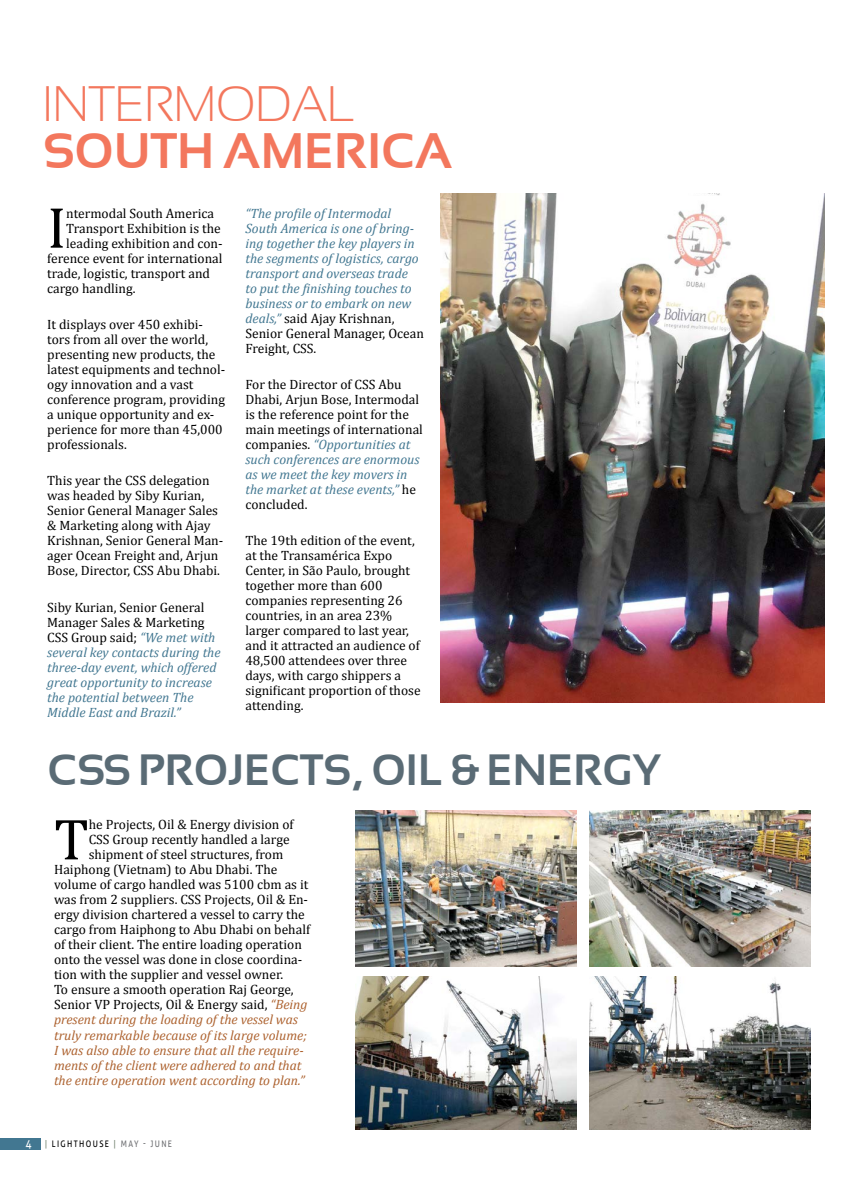
<style>
.page{position:relative;width:864px;height:1183px;background:#fff}
.page>*{position:absolute;margin:0;border:0;box-sizing:border-box;transform-origin:0 0}
.t1{font:58.5px "Cambria";color:#000}
.t2{font:700 49.5px "Sansation";color:#f3775d}
.t3{font:300 49.5px "Sansation";color:#f3775d}
.t4{font:700 43.5px "Sansation";color:#5a6b75}
.t5{font:13.5px/15px "Cambria";color:#000}
.t6{font:italic 13.5px/15px "Cambria";color:#427791}
.t7{font:italic 13.5px "Cambria";color:#ad622f}
.t8{font:12px "Aller";color:#fff;scale:.85 1}
.t9{font:9px "Aller";letter-spacing:.18em;color:#000;scale:.85 1}
.s1{font-style:normal;color:#000}
.s2{font-style:italic;color:#427791}
.s3{font-style:italic;color:#ad622f}
.s4{color:#748370}
.s5{color:#717275}
</style>
<div class="page">
<div style="left:0;top:1138px;width:41px;height:11px;background:#427791"></div>
<img style="left:440px;top:194px;width:384px;height:508px">
<img style="left:356px;top:810px;width:220px;height:156px">
<img style="left:589px;top:810px;width:221px;height:156px">
<img style="left:356px;top:976px;width:220px;height:152px">
<img style="left:589px;top:976px;width:221px;height:152px">
<h2 class="t3" style="left:43px;top:76px;width:314px">INTERMODAL</h2>
<h2 class="t2" style="left:43px;top:122px;width:411px">SOUTH AMERICA</h2>
<h1 class="t1" style="left:47px;top:193px;width:20px">I</h1>
<p class="t5" style="left:66px;top:205px;width:149px">ntermodal South America</p>
<p class="t5" style="left:66px;top:220px;width:156px">Transport Exhibition is the</p>
<p class="t5" style="left:66px;top:235px;width:158px">leading exhibition and con-</p>
<p class="t5" style="left:47px;top:250px;width:177px">ference event for international</p>
<p class="t5" style="left:47px;top:265px;width:164px">trade, logistic, transport and</p>
<p class="t5" style="left:47px;top:280px;width:90px">cargo handling.</p>
<p class="t5" style="left:47px;top:317px;width:179px">It displays over 450 exhibi&shy;tors from all over the world, presenting new products, the latest equipments and technol&shy;ogy innovation and a vast conference program, providing a unique opportunity and ex&shy;perience for more than 45,000 professionals.</p>
<p class="t5" style="left:47px;top:473px;width:177px">This year the CSS delegation was headed by Siby Kurian,<br>Senior General Manager Sales &amp; Marketing along with Ajay<br>Krishnan, Senior General Man&shy;ager Ocean Freight and, Arjun<br>Bose, Director, CSS Abu Dhabi.</p>
<p class="t6" style="left:47px;top:599px;width:175px"><span class="s1">Siby Kurian, Senior General<br>Manager Sales &amp; Marketing<br>CSS Group said;</span> “We met with several key contacts during the three-day event, which offered great opportunity to increase the potential between The<br>Middle East and Brazil.”</p>
<p class="t6" style="left:245px;top:205px;width:180px">“The profile of Intermodal<br>South America is one of bring&shy;ing together the key players in the segments of logistics, cargo transport and overseas trade<br>to put the finishing touches to business or to embark on new deals,” <span class="s1">said Ajay Krishnan,<br>Senior General Manager, Ocean<br>Freight, CSS.</span></p>
<p class="t5" style="left:245px;top:377px;width:179px">For the Director of CSS Abu<br>Dhabi, Arjun Bose, Intermodal is the reference point for the main meetings of international companies. <span class="s2">“Opportunities at such conferences are enormous as we meet the key movers in the market at these events,”</span> he concluded.</p>
<p class="t5" style="left:245px;top:533px;width:177px">The 19th edition of the event, at the Transamérica Expo<br>Center, in São Paulo, brought together more than 600 companies representing 26 countries, in an area 23% larger compared to last year, and it attracted an audience of<br>48,500 attendees over three days, with cargo shippers a significant proportion of those attending.</p>
<h3 class="t4" style="left:48px;top:745px;width:28px">CSS</h3>
<h3 class="t4" style="left:138px;top:745px;width:523px">PROJECTS, OIL &amp; ENERGY</h3>
<h1 class="t1" style="left:54px;top:804px;width:36px">T</h1>
<p class="t5" style="left:89px;top:817px;width:206px">he Projects, Oil &amp; Energy division of</p>
<p class="t5" style="left:89px;top:832px;width:202px">CSS Group recently handled a large</p>
<p class="t5" style="left:89px;top:847px;width:196px">shipment of steel structures, from</p>
<p class="t5" style="left:54px;top:862px;width:225px">Haiphong (Vietnam) to Abu Dhabi. The</p>
<p class="t5" style="left:54px;top:877px;width:256px">volume of cargo handled was 5100 cbm as it</p>
<p class="t5" style="left:54px;top:892px;width:255px">was from 2 suppliers. CSS Projects, Oil &amp; En-</p>
<p class="t5" style="left:54px;top:907px;width:252px">ergy division chartered a vessel to carry the</p>
<p class="t5" style="left:54px;top:922px;width:257px">cargo from Haiphong to Abu Dhabi on behalf</p>
<p class="t5" style="left:54px;top:937px;width:249px">of their client. The entire loading operation</p>
<p class="t5" style="left:54px;top:952px;width:250px">onto the vessel was done in close coordina-</p>
<p class="t5" style="left:54px;top:967px;width:230px">tion with the supplier and vessel owner.</p>
<p class="t5" style="left:54px;top:982px;width:241px">To ensure a smooth operation Raj George,</p>
<p class="t5" style="left:54px;top:997px;width:255px">Senior VP Projects, Oil &amp; Energy said, <span class="s3">“Being</span></p>
<p class="t7" style="left:54px;top:1011px;width:245px">present during the loading of the vessel was</p>
<p class="t7" style="left:54px;top:1026px;width:254px">truly remarkable because of its large volume;</p>
<p class="t7" style="left:54px;top:1041px;width:251px">I was also able to ensure that all the require-</p>
<p class="t7" style="left:54px;top:1056px;width:249px">ments of the client were adhered to and that</p>
<p class="t7" style="left:54px;top:1071px;width:252px">the entire operation went according to plan.”</p>
<p class="t8" style="left:25px;top:1136px;width:9px">4</p>
<p class="t9" style="left:45px;top:1137px;width:151px"><span class="s4">|</span> LIGHTHOUSE <span class="s4">|</span> <span class="s5">MAY - JUNE</span></p>
</div>
